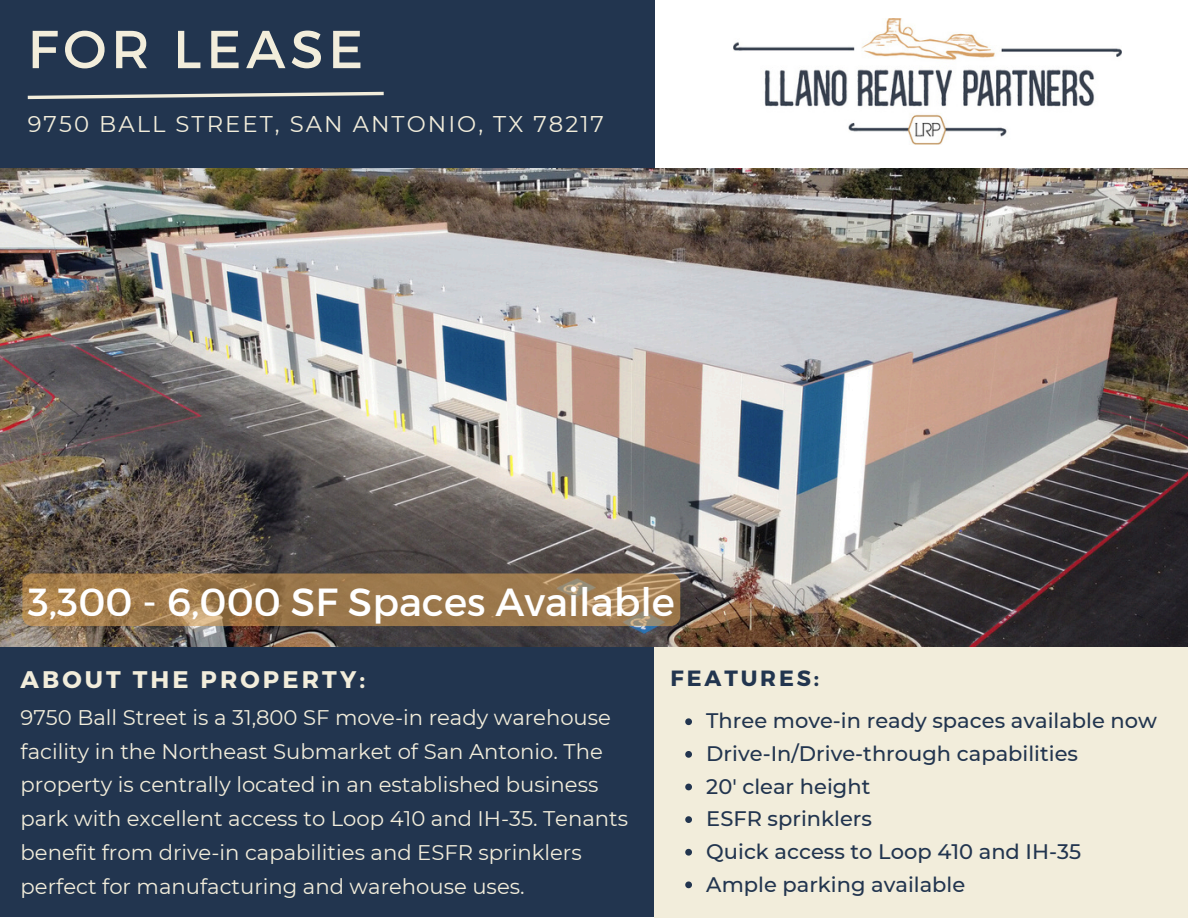
<style>
.page{position:relative;width:1188px;height:918px;background:#fff}
.page>*{position:absolute;margin:0;border:0;box-sizing:border-box;transform-origin:0 0}
.t1{font:53.4px "Montserrat";letter-spacing:.09em;color:#f2eddb}
.t2{font:39.15px "Montserrat";color:#fff}
.t3{font:700 24px "Montserrat";letter-spacing:.13em;color:#f2eddb}
.t4{font:22.8px "Montserrat";letter-spacing:.09em;color:#f2eddb}
.t5{font:700 22.05px "Montserrat";letter-spacing:.13em;color:#22354f}
.t6{font:21.15px/33.8px "Montserrat";color:#f2eddb}
.t7{font:500 21px "Montserrat";color:#22354f}
</style>
<div class="page">
<div style="left:0;top:0;width:654px;height:917px;background:#22354f"></div>
<div style="left:654px;top:646px;width:534px;height:272px;background:#f2eddb"></div>
<img style="left:0;top:169px;width:1188px;height:478px">
<svg style="left:685px;top:718px;width:7px;height:7px"></svg>
<svg style="left:685px;top:751px;width:7px;height:7px"></svg>
<svg style="left:685px;top:784px;width:7px;height:6px"></svg>
<svg style="left:685px;top:816px;width:7px;height:7px"></svg>
<svg style="left:685px;top:849px;width:7px;height:7px"></svg>
<svg style="left:685px;top:881px;width:7px;height:7px"></svg>
<svg style="left:22px;top:573px;width:658px;height:53px;background:#9f7b4f"></svg>
<img style="left:733px;top:19px;width:388px;height:126px">
<svg style="left:27px;top:91px;width:357px;height:9px"></svg>
<h1 class="t1" style="left:28px;top:14px;width:337px">FOR LEASE</h1>
<h4 class="t4" style="left:28px;top:110px;width:578px">9750 BALL STREET, SAN ANTONIO, TX 78217</h4>
<p class="t2" style="left:28px;top:576px;width:649px">3,300 - 6,000 SF Spaces Available</p>
<p class="t3" style="left:21px;top:663px;width:346px">ABOUT THE PROPERTY:</p>
<p class="t6" style="left:21px;top:701px;width:609px">9750 Ball Street is a 31,800 SF move-in ready warehouse facility in the Northeast Submarket of San Antonio. The property is centrally located in an established business park with excellent access to Loop 410 and IH-35. Tenants benefit from drive-in capabilities and ESFR sprinklers perfect for manufacturing and warehouse uses.</p>
<h3 class="t5" style="left:671px;top:664px;width:150px">FEATURES:</h3>
<p class="t7" style="left:706px;top:708px;width:452px">Three move-in ready spaces available now</p>
<p class="t7" style="left:706px;top:741px;width:373px">Drive-In/Drive-through capabilities</p>
<h2 class="t7" style="left:706px;top:773px;width:166px">20' clear height</h2>
<h3 class="t7" style="left:706px;top:806px;width:167px">ESFR sprinklers</h3>
<p class="t7" style="left:706px;top:839px;width:376px">Quick access to Loop 410 and IH-35</p>
<p class="t7" style="left:706px;top:871px;width:260px">Ample parking available</p>
</div>
